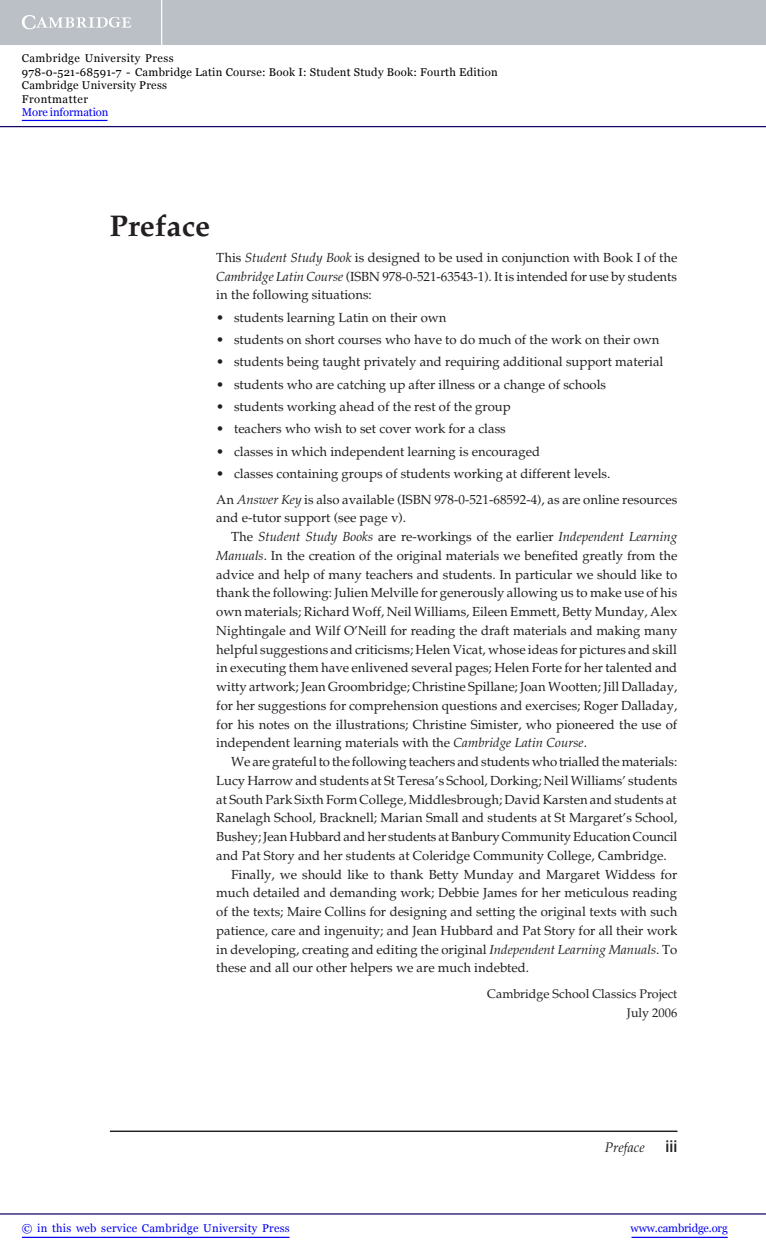
<style>
.page{position:relative;width:766px;height:1255px;background:#fff}
.page>*{position:absolute;margin:0;border:0;box-sizing:border-box;transform-origin:0 0}
.t1{font:700 30px "Macnew Palatino 12";color:#231f20}
.t2{font:500 16.25px "Helvetica Neue";color:#231f20}
.t3{font:italic 13.75px "Macnew Palatino 12";color:#231f20}
.t4{font:13.12px/18.8px "Macnew Palatino 12";color:#231f20;text-align:justify}
.t5{font:12.5px/18.8px "Macnew Palatino 12";color:#231f20;text-align:right}
.t6{font:11.25px/13.5px "Georgia";letter-spacing:.025em;color:#000}
.t7{font:11.25px "Georgia";letter-spacing:.025em;color:#0000f1}
.t8{font:11.25px "Georgia";letter-spacing:-.015em;color:#0000f1}
.t9{font:11.25px "Georgia";letter-spacing:-.01em;color:#0000f1}
.s1{font-style:italic}
</style>
<div class="page">
<hr style="left:110px;top:1131px;width:567px;height:1px;background:#231f20">
<div style="left:0;top:0;width:765px;height:45px;background:#bac0c6"></div>
<svg style="left:22px;top:15px;width:109px;height:14px"></svg>
<hr style="left:161px;top:0;width:1px;height:45px;background:#fff">
<hr style="left:0;top:126px;width:765px;height:1px;background:#150666">
<hr style="left:631px;top:1237px;width:96px;height:1px;background:#0000f1">
<hr style="left:0;top:1213px;width:765px;height:1px;background:#150666">
<hr style="left:22px;top:1237px;width:267px;height:1px;background:#0000f1">
<hr style="left:22px;top:120px;width:85px;height:1px;background:#0000f1">
<p class="t6" style="left:22px;top:52px;width:477px">Cambridge University Press<br>978-0-521-68591-7 - Cambridge Latin Course: Book I: Student Study Book: Fourth Edition Cambridge University Press<br>Frontmatter</p>
<p class="t9" style="left:22px;top:106px;width:88px">More information</p>
<h1 class="t1" style="left:110px;top:207px;width:101px">Preface</h1>
<p class="t4" style="left:216px;top:248px;width:462px">This <span class="s1">Student Study Book</span> is designed to be used in conjunction with Book I of the <span class="s1">Cambridge Latin Course</span> (ISBN 978-0-521-63543-1). It is intended for use by students in the following situations:</p>
<p class="t4" style="left:216px;top:306px;width:448px;line-height:22.2px;text-align:left">∫ students learning Latin on their own<br>∫ students on short courses who have to do much of the work on their own ∫ students being taught privately and requiring additional support material ∫ students who are catching up after illness or a change of schools<br>∫ students working ahead of the rest of the group<br>∫ teachers who wish to set cover work for a class<br>∫ classes in which independent learning is encouraged<br>∫ classes containing groups of students working at different levels.</p>
<p class="t4" style="left:216px;top:490px;width:462px">An <span class="s1">Answer Key</span> is also available (ISBN 978-0-521-68592-4), as are online resources and e-tutor support (see page v).</p>
<p class="t4" style="left:216px;top:527px;width:462px;text-indent:15px">The <span class="s1">Student Study Books</span> are re-workings of the earlier <span class="s1">Independent Learning Manuals</span>. In the creation of the original materials we benefited greatly from the advice and help of many teachers and students. In particular we should like to thank the following: Julien Melville for generously allowing us to make use of his own materials; Richard Woff, Neil Williams, Eileen Emmett, Betty Munday, Alex Nightingale and Wilf O’Neill for reading the draft materials and making many helpful suggestions and criticisms; Helen Vicat, whose ideas for pictures and skill in executing them have enlivened several pages; Helen Forte for her talented and witty artwork; Jean Groombridge; Christine Spillane; Joan Wootten; Jill Dalladay, for her suggestions for comprehension questions and exercises; Roger Dalladay, for his notes on the illustrations; Christine Simister, who pioneered the use of independent learning materials with the <span class="s1">Cambridge Latin Course</span>.</p>
<p class="t4" style="left:231px;top:752px;width:447px">We are grateful to the following teachers and students who trialled the materials:</p>
<p class="t4" style="left:216px;top:771px;width:462px">Lucy Harrow and students at St Teresa’s School, Dorking; Neil Williams’ students</p>
<p class="t4" style="left:216px;top:790px;width:462px">at South Park Sixth Form College, Middlesbrough; David Karsten and students at</p>
<p class="t4" style="left:216px;top:809px;width:462px">Ranelagh School, Bracknell; Marian Small and students at St Margaret’s School,</p>
<p class="t4" style="left:216px;top:827px;width:462px">Bushey; Jean Hubbard and her students at Banbury Community Education Council</p>
<p class="t4" style="left:216px;top:846px;width:451px">and Pat Story and her students at Coleridge Community College, Cambridge.</p>
<p class="t4" style="left:231px;top:865px;width:447px">Finally, we should like to thank Betty Munday and Margaret Widdess for</p>
<p class="t4" style="left:216px;top:884px;width:462px">much detailed and demanding work; Debbie James for her meticulous reading</p>
<p class="t4" style="left:216px;top:902px;width:462px">of the texts; Maire Collins for designing and setting the original texts with such</p>
<p class="t4" style="left:216px;top:921px;width:462px">patience, care and ingenuity; and Jean Hubbard and Pat Story for all their work</p>
<p class="t4" style="left:216px;top:940px;width:462px">in developing, creating and editing the original <span class="s1">Independent Learning Manuals</span>. To</p>
<p class="t4" style="left:216px;top:959px;width:314px">these and all our other helpers we are much indebted.</p>
<p class="t5" style="left:487px;top:985px;width:191px">Cambridge School Classics Project<br>July 2006</p>
<p class="t3" style="left:604px;top:1139px;width:41px">Preface</p>
<p class="t2" style="left:665px;top:1136px;width:13px">iii</p>
<p class="t7" style="left:22px;top:1221px;width:269px">© in this web service Cambridge University Press</p>
<p class="t8" style="left:630px;top:1221px;width:99px">www.cambridge.org</p>
</div>
